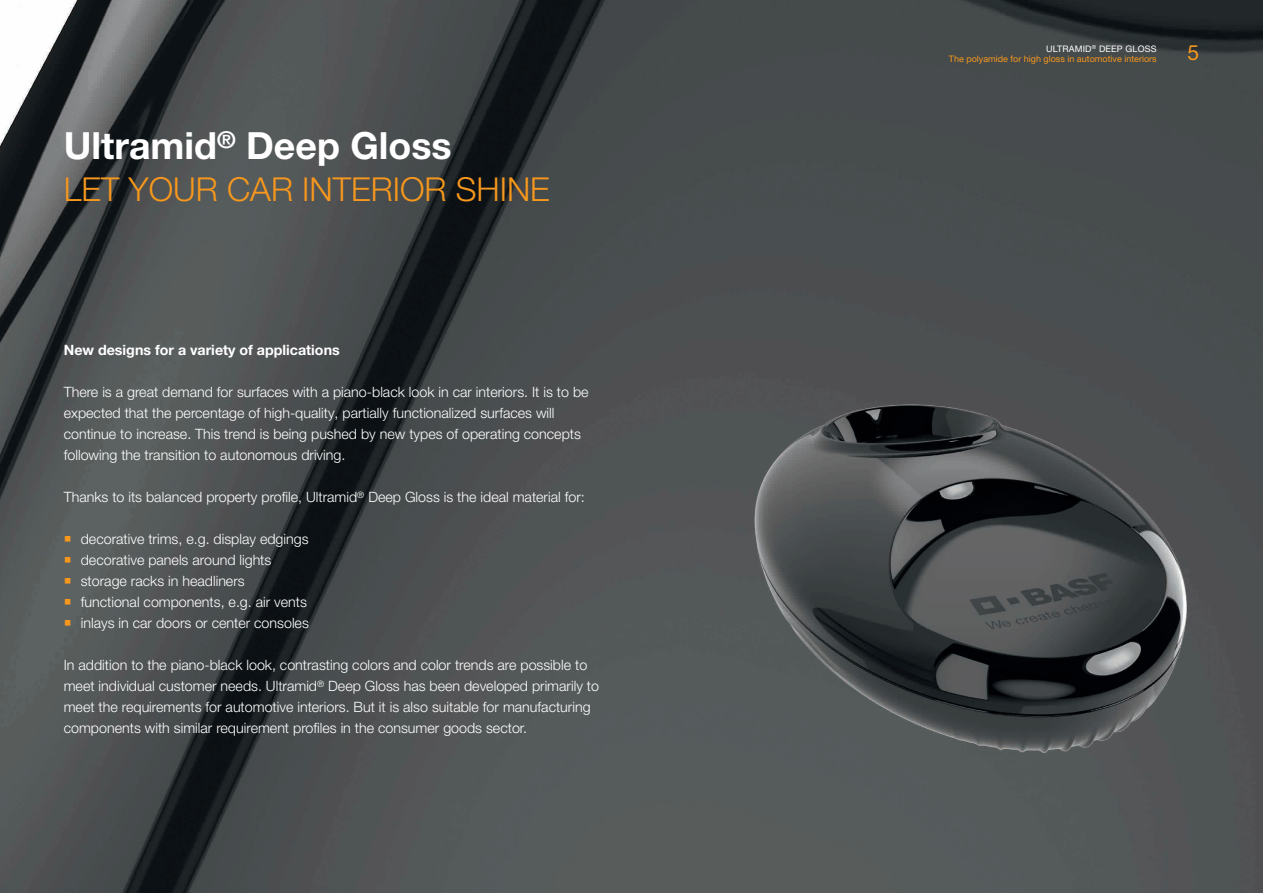
<style>
.page{position:relative;width:1263px;height:893px;background:#fff}
.page>*{position:absolute;margin:0;border:0;box-sizing:border-box;transform-origin:0 0}
.t1{font:700 37.5px "Helvetica Neue LT Pro";color:#fff}
.t2{font:300 33px "Helvetica Neue LT Pro";color:#f7981d}
.t3{font:21px "Helvetica Neue LT Pro";color:#f7981d}
.t4{font:300 14.25px/21px "Helvetica Neue LT Pro";color:#fff}
.t5{font:700 14.25px "Helvetica Neue LT Pro";color:#fff}
.t6{font:9px/10.5px "Helvetica Neue LT Pro";color:#f7981d;text-align:right}
.s1{color:#f7981d}
.s2{color:#fff}
</style>
<div class="page">
<img style="left:0;top:0;width:1263px;height:893px">
<img style="left:728px;top:398px;width:492px;height:362px">
<h1 class="t1" style="left:64px;top:122px;width:389px">Ultramid<sup>®</sup> Deep Gloss</h1>
<h2 class="t2" style="left:64px;top:169px;width:488px">LET YOUR CAR INTERIOR SHINE</h2>
<p class="t5" style="left:64px;top:341px;width:277px">New designs for a variety of applications</p>
<p class="t4" style="left:64px;top:381px;width:526px">There is a great demand for surfaces with a piano-black look in car interiors. It is to be expected that the percentage of high-quality, partially functionalized surfaces will continue to increase. This trend is being pushed by new types of operating concepts following the transition to autonomous driving.</p>
<p class="t4" style="left:64px;top:486px;width:522px">Thanks to its balanced property profile, Ultramid<sup>®</sup> Deep Gloss is the ideal material for:</p>
<p class="t4" style="left:64px;top:528px;width:246px"><span class="s1">○</span> decorative trims, e.g. display edgings</p>
<p class="t4" style="left:64px;top:549px;width:209px"><span class="s1">○</span> decorative panels around lights</p>
<p class="t4" style="left:64px;top:570px;width:182px"><span class="s1">○</span> storage racks in headliners</p>
<p class="t4" style="left:64px;top:591px;width:245px"><span class="s1">○</span> functional components, e.g. air vents</p>
<p class="t4" style="left:64px;top:612px;width:247px"><span class="s1">○</span> inlays in car doors or center consoles</p>
<p class="t4" style="left:64px;top:654px;width:537px">In addition to the piano-black look, contrasting colors and color trends are possible to meet individual customer needs. Ultramid<sup>®</sup> Deep Gloss has been developed primarily to meet the requirements for automotive interiors. But it is also suitable for manufacturing components with similar requirement profiles in the consumer goods sector.</p>
<p class="t6" style="left:949px;top:43px;width:209px"><span class="s2">ULTRAMID</span><sup>®</sup> <span class="s2">DEEP GLOSS<br></span>The polyamide for high gloss in automotive interiors</p>
<h3 class="t3" style="left:1187px;top:40px;width:13px">5</h3>
</div>
